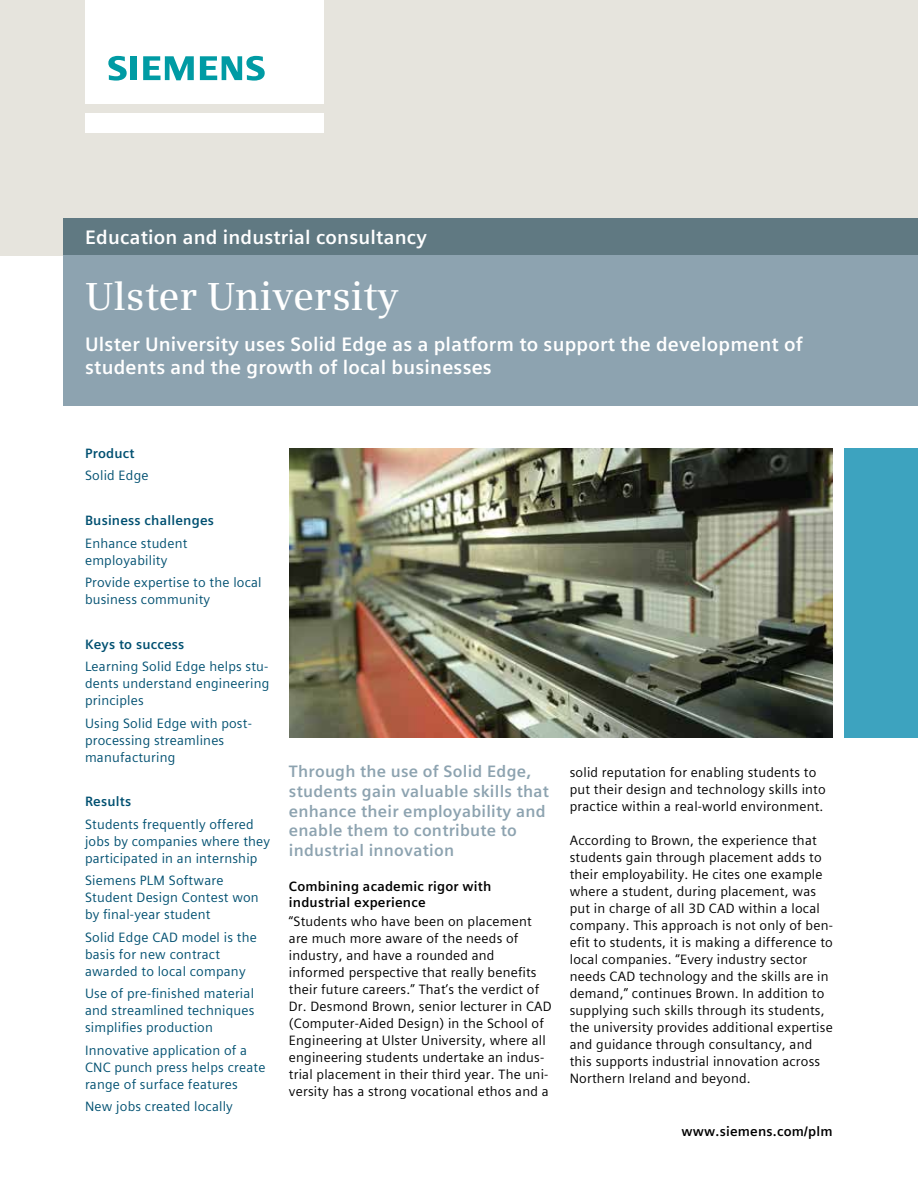
<style>
.page{position:relative;width:918px;height:1188px;background:#fff}
.page>*{position:absolute;margin:0;border:0;box-sizing:border-box;transform-origin:0 0}
.t1{font:600 39px "Siemens Serif";color:#fff}
.t2{font:700 19.5px/23.4px "Siemens Sans Global";letter-spacing:.01em;color:#fff}
.t3{font:700 16.5px/19.8px "Siemens Sans Global";letter-spacing:.015em;color:#8da3b0}
.t4{font:13.5px/17px "Siemens Sans Global";letter-spacing:.015em;color:#000}
.t5{font:13.5px/17px "Siemens Sans Global";letter-spacing:.015em;color:#005071}
.t6{font:700 13.5px/16.2px "Siemens Sans Global";letter-spacing:.015em;color:#000}
.t7{font:700 13.5px "Siemens Sans Global";letter-spacing:.015em;color:#005071}
</style>
<div class="page">
<div style="left:0;top:0;width:918px;height:255px;background:#e6e4dd"></div>
<img style="left:289px;top:449px;width:544px;height:289px">
<div style="left:85px;top:113px;width:238px;height:19px;background:#fff"></div>
<div style="left:85px;top:0;width:238px;height:104px;background:#fff"></div>
<svg style="left:108px;top:56px;width:19px;height:25px"></svg>
<div style="left:130px;top:56px;width:7px;height:24px;background:#009ba4"></div>
<svg style="left:143px;top:56px;width:51px;height:24px"></svg>
<svg style="left:200px;top:56px;width:65px;height:25px"></svg>
<div style="left:64px;top:218px;width:854px;height:37px;background:#607982"></div>
<div style="left:64px;top:255px;width:854px;height:151px;background:#8da3b0"></div>
<div style="left:844px;top:449px;width:74px;height:289px;background:#3da3bf"></div>
<h2 class="t2" style="left:85px;top:225px;width:343px">Education and industrial consultancy</h2>
<h1 class="t1" style="left:85px;top:274px;width:315px">Ulster University</h1>
<h2 class="t2" style="left:85px;top:333px;width:719px">Ulster University uses Solid Edge as a platform to support the development of students and the growth of local businesses</h2>
<p class="t7" style="left:85px;top:443px;width:51px">Product</p>
<p class="t5" style="left:85px;top:467px;width:65px">Solid Edge</p>
<p class="t7" style="left:85px;top:510px;width:131px">Business challenges</p>
<p class="t5" style="left:85px;top:534px;width:104px">Enhance student employability</p>
<p class="t5" style="left:85px;top:574px;width:178px">Provide expertise to the local business community</p>
<p class="t7" style="left:85px;top:634px;width:101px">Keys to success</p>
<p class="t5" style="left:85px;top:658px;width:186px;text-align:justify">Learning Solid Edge helps stu&shy;dents understand engineering principles</p>
<p class="t5" style="left:85px;top:715px;width:168px">Using Solid Edge with post&shy;processing streamlines manufacturing</p>
<p class="t7" style="left:85px;top:791px;width:48px">Results</p>
<p class="t5" style="left:85px;top:816px;width:187px">Students frequently offered jobs by companies where they participated in an internship</p>
<p class="t5" style="left:85px;top:872px;width:175px">Siemens PLM Software<br>Student Design Contest won by final-year student</p>
<p class="t5" style="left:85px;top:929px;width:173px">Solid Edge CAD model is the basis for new contract awarded to local company</p>
<p class="t5" style="left:85px;top:985px;width:171px;text-align:justify">Use of pre-finished material and streamlined techniques simplifies production</p>
<p class="t5" style="left:85px;top:1042px;width:182px">Innovative application of a<br>CNC punch press helps create range of surface features</p>
<p class="t5" style="left:85px;top:1098px;width:149px">New jobs created locally</p>
<p class="t3" style="left:289px;top:762px;width:262px">Through the use of Solid Edge, students gain valuable skills that enhance their employability and enable them to contribute to industrial innovation</p>
<p class="t6" style="left:289px;top:878px;width:204px">Combining academic rigor with industrial experience</p>
<p class="t4" style="left:289px;top:913px;width:264px">“Students who have been on placement are much more aware of the needs of industry, and have a rounded and informed perspective that really benefits their future careers.” That’s the verdict of Dr. Desmond Brown, senior lecturer in CAD (Computer-Aided Design) in the School of Engineering at Ulster University, where all engineering students undertake an indus&shy;trial placement in their third year. The uni&shy;versity has a strong vocational ethos and a</p>
<p class="t4" style="left:570px;top:764px;width:258px">solid reputation for enabling students to put their design and technology skills into practice within a real-world environment.</p>
<p class="t4" style="left:570px;top:832px;width:265px">According to Brown, the experience that students gain through placement adds to their employability. He cites one example where a student, during placement, was put in charge of all 3D CAD within a local company. This approach is not only of ben&shy;efit to students, it is making a difference to local companies. “Every industry sector needs CAD technology and the skills are in demand,” continues Brown. In addition to supplying such skills through its students, the university provides additional expertise and guidance through consultancy, and this supports industrial innovation across Northern Ireland and beyond.</p>
<p class="t6" style="left:681px;top:1123px;width:153px">www.siemens.com/plm</p>
</div>
